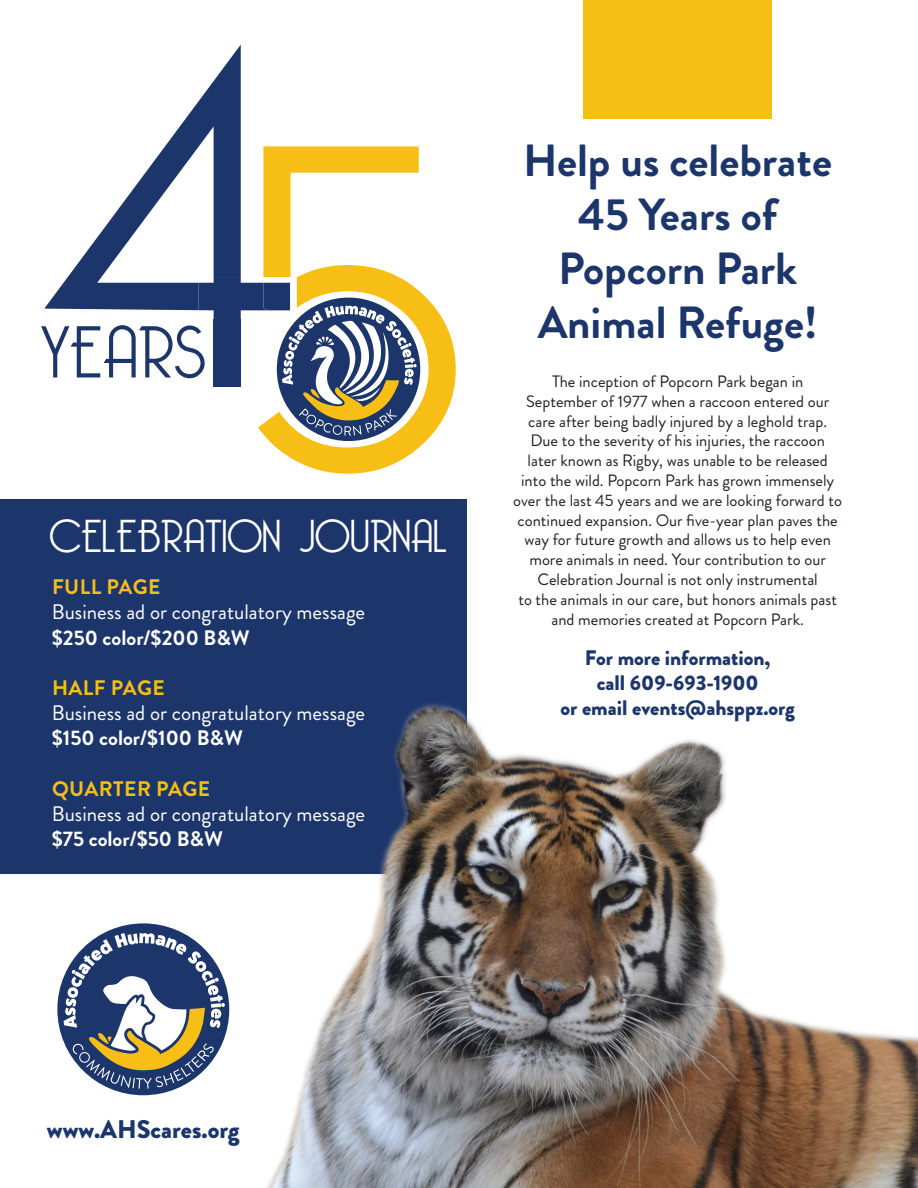
<style>
.page{position:relative;width:918px;height:1188px;background:#fff}
.page>*{position:absolute;margin:0;border:0;box-sizing:border-box;transform-origin:0 0}
.t1{font:300 71.55px "Bellerose";color:#1c366c}
.t2{font:700 45px/54px "Brandon Grotesque";color:#1c366c;text-align:center}
.t3{font:300 45px "Bellerose";color:#fff}
.t4{font:900 25.5px "Brandon Grotesque";color:#1c366c}
.t5{font:21px "Brandon Grotesque";color:#fff}
.t6{font:900 21px/25.2px "Brandon Grotesque";color:#1c366c;text-align:center}
.t7{font:700 21px "Brandon Grotesque";color:#fff}
.t8{font:700 21px "Brandon Grotesque";letter-spacing:.02em;color:#f7bf15}
.t9{font:16.5px/19.8px "Brandon Grotesque";color:#231f20;text-align:center}
</style>
<div class="page">
<div style="left:583px;top:0;width:189px;height:119px;background:#f7bf15"></div>
<div style="left:57px;top:923px;width:172px;height:172px;background:#1c366c;border-radius:50%"></div>
<svg style="left:64px;top:933px;width:161px;height:156px"></svg>
<div style="left:0;top:500px;width:467px;height:374px;background:#1c366c"></div>
<svg style="left:44px;top:45px;width:197px;height:265px"></svg>
<svg style="left:198px;top:146px;width:258px;height:328px"></svg>
<img style="left:266px;top:703px;width:652px;height:485px">
<h1 class="t1" style="left:41px;top:311px;width:166px">YEARS</h1>
<h2 class="t3" style="left:49px;top:510px;width:400px">CELEBRATION JOURNAL</h2>
<p class="t8" style="left:52px;top:572px;width:110px">FULL PAGE</p>
<p class="t5" style="left:52px;top:598px;width:315px">Business ad or congratulatory message</p>
<p class="t7" style="left:52px;top:623px;width:199px">$250 color/$200 B&amp;W</p>
<p class="t8" style="left:52px;top:673px;width:114px">HALF PAGE</p>
<p class="t5" style="left:52px;top:699px;width:315px">Business ad or congratulatory message</p>
<p class="t7" style="left:52px;top:723px;width:193px">$150 color/$100 B&amp;W</p>
<p class="t8" style="left:52px;top:774px;width:160px">QUARTER PAGE</p>
<p class="t5" style="left:52px;top:799px;width:315px">Business ad or congratulatory message</p>
<p class="t7" style="left:52px;top:824px;width:173px">$75 color/$50 B&amp;W</p>
<h2 class="t2" style="left:523px;top:134px;width:310px">Help us celebrate<br>45 Years of<br>Popcorn Park<br>Animal Refuge!</h2>
<p class="t9" style="left:513px;top:372px;width:330px">The inception of Popcorn Park began in<br>September of 1977 when a raccoon entered our care after being badly injured by a leghold trap.<br>Due to the severity of his injuries, the raccoon<br>later known as Rigby, was unable to be released into the wild. Popcorn Park has grown immensely over the last 45 years and we are looking forward to continued expansion. Our five-year plan paves the way for future growth and allows us to help even more animals in need. Your contribution to our Celebration Journal is not only instrumental<br>to the animals in our care, but honors animals past and memories created at Popcorn Park.</p>
<p class="t6" style="left:561px;top:645px;width:236px">For more information,<br>call 609-693-1900<br>or email events@ahsppz.org</p>
<h3 class="t4" style="left:47px;top:1111px;width:194px">www.AHScares.org</h3>
</div>
